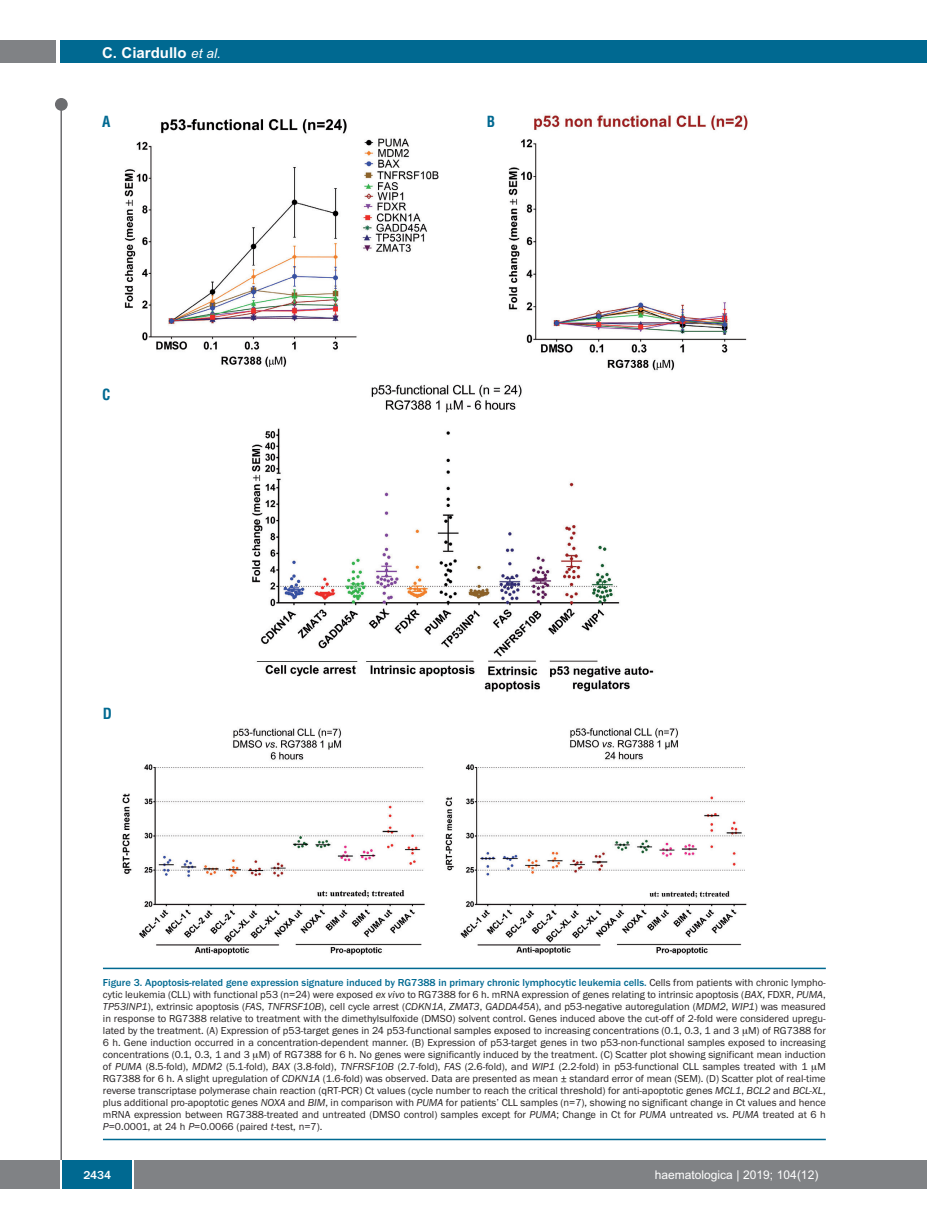
<style>
.page{position:relative;width:927px;height:1225px;background:#fff}
.page>*{position:absolute;margin:0;border:0;box-sizing:border-box;transform-origin:0 0}
.t1{font:700 15px "Arial";color:#fff}
.t2{font:700 condensed 15px "Helvetica";color:#006991}
.t3{font:12px "Arial";color:#fff}
.t4{font:500 12px "Franklin Gothic";color:#fff}
.t5{font:10.5px/12px "Franklin Gothic";color:#231f20;text-align:justify}
.s1{font-weight:400;font-style:italic;font-size:13.5px}
.s2{font-weight:500;color:#006991}
.s3{font-style:italic}
</style>
<div class="page">
<div style="left:911px;top:40px;width:16px;height:22px;background:#006991"></div>
<div style="left:910px;top:1160px;width:17px;height:28px;background:#808285"></div>
<div style="left:55px;top:98px;width:13px;height:13px;background:#6c6d70;border-radius:50%"></div>
<hr style="left:60px;top:101px;width:2px;height:1061px;background:#6c6d70">
<div style="left:60px;top:40px;width:852px;height:22px;background:#006991"></div>
<div style="left:0;top:40px;width:56px;height:22px;background:#808285"></div>
<div style="left:0;top:1160px;width:911px;height:28px;background:#808285"></div>
<div style="left:62px;top:1160px;width:71px;height:28px;background:#006991"></div>
<hr style="left:60px;top:1160px;width:2px;height:28px;background:#fff">
<svg style="left:133px;top:1160px;width:1px;height:28px"></svg>
<img style="left:122px;top:114px;width:626px;height:841px">
<hr style="left:103px;top:967px;width:723px;height:2px;background:#006991">
<hr style="left:103px;top:1138px;width:723px;height:2px;background:#006991">
<h1 class="t1" style="left:102px;top:44px;width:120px">C. Ciardullo <span class="s1">et al.</span></h1>
<h1 class="t2" style="left:102px;top:113px;width:10px">A</h1>
<h1 class="t2" style="left:487px;top:113px;width:10px">B</h1>
<h1 class="t2" style="left:102px;top:386px;width:10px">C</h1>
<h1 class="t2" style="left:103px;top:705px;width:11px">D</h1>
<p class="t5" style="left:103px;top:976px;width:724px"><span class="s2">Figure 3. Apoptosis-related gene expression signature induced by RG7388 in primary chronic lymphocytic leukemia cells.</span> Cells from patients with chronic lympho&shy;cytic leukemia (CLL) with functional p53 (n=24) were exposed <span class="s3">ex vivo</span> to RG7388 for 6 h. mRNA expression of genes relating to intrinsic apoptosis (<span class="s3">BAX</span>, FDXR, <span class="s3">PUMA</span>, <span class="s3">TP53INP1</span>), extrinsic apoptosis (<span class="s3">FAS</span>, <span class="s3">TNFRSF10B</span>), cell cycle arrest (<span class="s3">CDKN1A</span>, <span class="s3">ZMAT3</span>, <span class="s3">GADDA45A</span>), and p53-negative autoregulation (<span class="s3">MDM2</span>, <span class="s3">WIP1</span>) was measured in response to RG7388 relative to treatment with the dimethylsulfoxide (DMSO) solvent control. Genes induced above the cut-off of 2-fold were considered upregu&shy;lated by the treatment. (A) Expression of p53-target genes in 24 p53-functional samples exposed to increasing concentrations (0.1, 0.3, 1 and 3 M) of RG7388 for 6 h. Gene induction occurred in a concentration-dependent manner. (B) Expression of p53-target genes in two p53-non-functional samples exposed to increasing concentrations (0.1, 0.3, 1 and 3 M) of RG7388 for 6 h. No genes were significantly induced by the treatment. (C) Scatter plot showing significant mean induction of <span class="s3">PUMA</span> (8.5-fold), <span class="s3">MDM2</span> (5.1-fold), <span class="s3">BAX</span> (3.8-fold), <span class="s3">TNFRSF10B</span> (2.7-fold), <span class="s3">FAS</span> (2.6-fold), and <span class="s3">WIP1</span> (2.2-fold) in p53-functional CLL samples treated with 1 M RG7388 for 6 h. A slight upregulation of <span class="s3">CDKN1A</span> (1.6-fold) was observed. Data are presented as mean ± standard error of mean (SEM). (D) Scatter plot of real-time reverse transcriptase polymerase chain reaction (qRT-PCR) Ct values (cycle number to reach the critical threshold) for anti-apoptotic genes <span class="s3">MCL1</span>, <span class="s3">BCL2</span> and <span class="s3">BCL-XL</span>, plus additional pro-apoptotic genes <span class="s3">NOXA</span> and <span class="s3">BIM</span>, in comparison with <span class="s3">PUMA</span> for patients’ CLL samples (n=7), showing no significant change in Ct values and hence mRNA expression between RG7388-treated and untreated (DMSO control) samples except for <span class="s3">PUMA</span>; Change in Ct for <span class="s3">PUMA</span> untreated <span class="s3">vs</span>. <span class="s3">PUMA</span> treated at 6 h <span class="s3">P</span>=0.0001, at 24 h <span class="s3">P</span>=0.0066 (paired <span class="s3">t</span>-test, n=7).</p>
<p class="t4" style="left:83px;top:1167px;width:29px">2434</p>
<p class="t3" style="left:655px;top:1167px;width:165px">haematologica | 2019; 104(12)</p>
</div>
